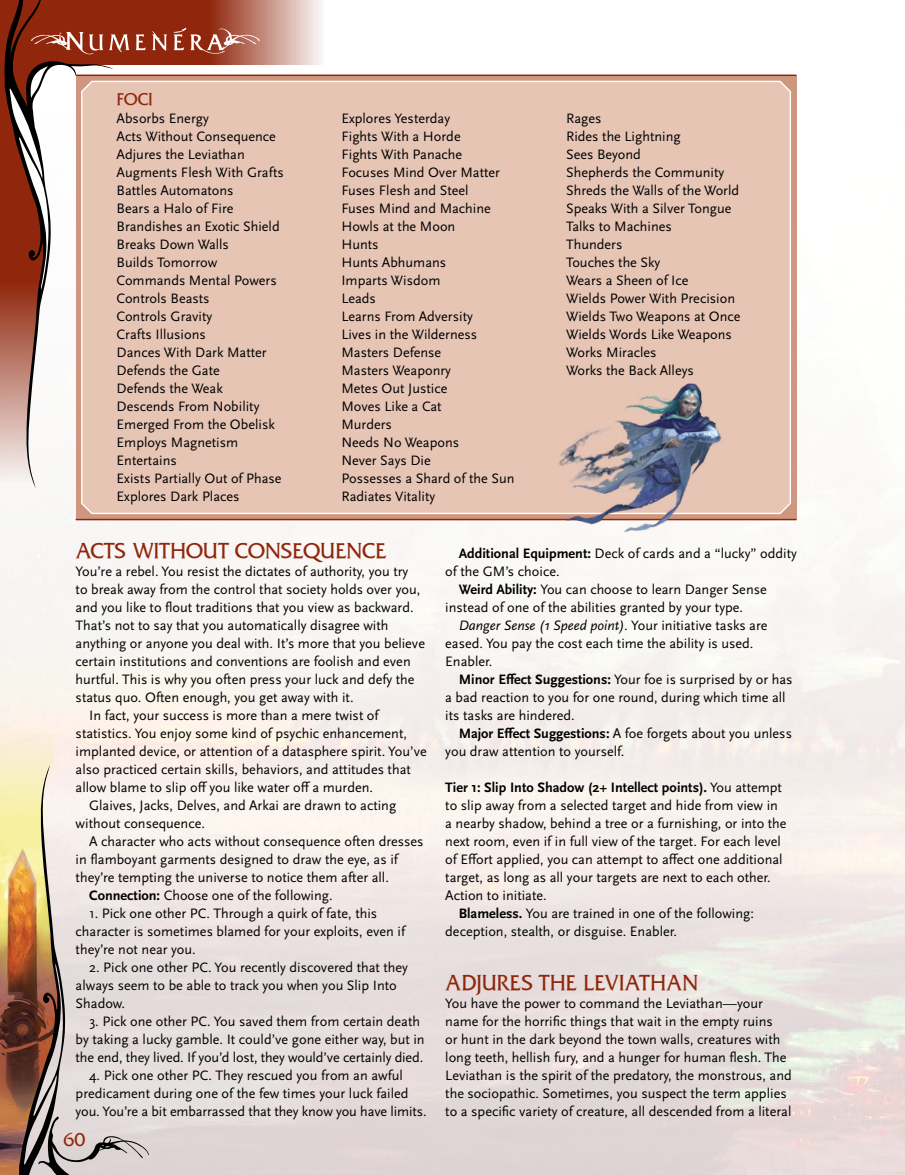
<style>
.page{position:relative;width:905px;height:1175px;background:#fff}
.page>*{position:absolute;margin:0;border:0;box-sizing:border-box;transform-origin:0 0}
.t1{font:22.5px "Septimus";letter-spacing:-.005em;color:#90270d}
.t2{font:19.5px "Septimus";color:#90270d}
.t3{font:18px "Septimus";color:#90270d}
.t4{font:14.25px/18px "Scala Sans OT";color:#000}
.t5{font:700 14.25px "Scala Sans OT";color:#000}
.t6{font:italic 14.25px "Scala Sans OT";color:#000}
.s1{font-weight:700}
.s2{font-style:normal}
.s3{font-weight:400}
</style>
<div class="page">
<img style="left:0;top:74px;width:904px;height:1100px">
<svg style="left:19px;top:764px;width:130px;height:410px;background:#cfbfb3"></svg>
<svg style="left:113px;top:0;width:208px;height:65px;background:#b16855"></svg>
<svg style="left:4px;top:0;width:109px;height:488px"></svg>
<svg style="left:109px;top:34px;width:21px;height:18px"></svg>
<svg style="left:136px;top:34px;width:10px;height:16px"></svg>
<svg style="left:152px;top:31px;width:15px;height:20px"></svg>
<svg style="left:0;top:0;width:103px;height:482px"></svg>
<svg style="left:173px;top:28px;width:87px;height:26px;background:#b06755"></svg>
<div style="left:76px;top:75px;width:720px;height:444px;background:#d09780"></div>
<svg style="left:81px;top:80px;width:710px;height:435px;background:#e7c8ba"></svg>
<hr style="left:76px;top:519px;width:720px;height:1px;background:#90270d">
<hr style="left:76px;top:75px;width:720px;height:1px;background:#90270d">
<img style="left:557px;top:377px;width:167px;height:161px">
<p class="t3" style="left:117px;top:91px;width:38px">FOCI</p>
<p class="t4" style="left:117px;top:109px;width:169px">Absorbs Energy<br>Acts Without Consequence<br>Adjures the Leviathan<br>Augments Flesh With Grafts<br>Battles Automatons<br>Bears a Halo of Fire<br>Brandishes an Exotic Shield<br>Breaks Down Walls<br>Builds Tomorrow<br>Commands Mental Powers<br>Controls Beasts<br>Controls Gravity<br>Crafts Illusions<br>Dances With Dark Matter<br>Defends the Gate<br>Defends the Weak<br>Descends From Nobility<br>Emerged From the Obelisk<br>Employs Magnetism<br>Entertains<br>Exists Partially Out of Phase<br>Explores Dark Places</p>
<p class="t4" style="left:341px;top:109px;width:175px">Explores Yesterday<br>Fights With a Horde<br>Fights With Panache<br>Focuses Mind Over Matter<br>Fuses Flesh and Steel<br>Fuses Mind and Machine<br>Howls at the Moon<br>Hunts<br>Hunts Abhumans<br>Imparts Wisdom<br>Leads<br>Learns From Adversity<br>Lives in the Wilderness<br>Masters Defense<br>Masters Weaponry<br>Metes Out Justice<br>Moves Like a Cat<br>Murders<br>Needs No Weapons<br>Never Says Die<br>Possesses a Shard of the Sun<br>Radiates Vitality</p>
<p class="t4" style="left:566px;top:109px;width:176px">Rages<br>Rides the Lightning<br>Sees Beyond<br>Shepherds the Community<br>Shreds the Walls of the World<br>Speaks With a Silver Tongue<br>Talks to Machines<br>Thunders<br>Touches the Sky<br>Wears a Sheen of Ice<br>Wields Power With Precision<br>Wields Two Weapons at Once<br>Wields Words Like Weapons<br>Works Miracles<br>Works the Back Alleys</p>
<h1 class="t1" style="left:76px;top:541px;width:312px">ACTS WITHOUT CONSEQUENCE</h1>
<p class="t4" style="left:76px;top:563px;width:334px">You’re a rebel. You resist the dictates of authority, you try</p>
<p class="t4" style="left:76px;top:581px;width:346px">to break away from the control that society holds over you,</p>
<p class="t4" style="left:76px;top:599px;width:339px">and you like to flout traditions that you view as backward.</p>
<p class="t4" style="left:76px;top:617px;width:314px">That’s not to say that you automatically disagree with</p>
<p class="t4" style="left:76px;top:635px;width:351px">anything or anyone you deal with. It’s more that you believe</p>
<p class="t4" style="left:76px;top:653px;width:336px">certain institutions and conventions are foolish and even</p>
<p class="t4" style="left:76px;top:671px;width:340px">hurtful. This is why you often press your luck and defy the</p>
<p class="t4" style="left:76px;top:689px;width:279px">status quo. Often enough, you get away with it.</p>
<p class="t4" style="left:89px;top:707px;width:291px">In fact, your success is more than a mere twist of</p>
<p class="t4" style="left:76px;top:725px;width:333px">statistics. You enjoy some kind of psychic enhancement,</p>
<p class="t4" style="left:76px;top:743px;width:352px">implanted device, or attention of a datasphere spirit. You’ve</p>
<p class="t4" style="left:76px;top:761px;width:337px">also practiced certain skills, behaviors, and attitudes that</p>
<p class="t4" style="left:76px;top:779px;width:299px">allow blame to slip off you like water off a murden.</p>
<p class="t4" style="left:89px;top:797px;width:308px">Glaives, Jacks, Delves, and Arkai are drawn to acting</p>
<p class="t4" style="left:76px;top:815px;width:131px">without consequence.</p>
<p class="t4" style="left:89px;top:833px;width:336px">A character who acts without consequence often dresses</p>
<p class="t4" style="left:76px;top:851px;width:324px">in flamboyant garments designed to draw the eye, as if</p>
<p class="t4" style="left:76px;top:869px;width:315px">they’re tempting the universe to notice them after all.</p>
<p class="t4" style="left:89px;top:887px;width:245px"><span class="s1">Connection:</span> Choose one of the following.</p>
<p class="t4" style="left:76px;top:905px;width:331px;text-indent:13px">1. Pick one other PC. Through a quirk of fate, this character is sometimes blamed for your exploits, even if they’re not near you.</p>
<p class="t4" style="left:76px;top:959px;width:334px;text-indent:13px">2. Pick one other PC. You recently discovered that they always seem to be able to track you when you Slip Into<br>Shadow.</p>
<p class="t4" style="left:76px;top:1013px;width:350px;text-indent:13px">3. Pick one other PC. You saved them from certain death by taking a lucky gamble. It could’ve gone either way, but in the end, they lived. If you’d lost, they would’ve certainly died.</p>
<p class="t4" style="left:76px;top:1067px;width:352px;text-indent:13px">4. Pick one other PC. They rescued you from an awful predicament during one of the few times your luck failed you. You’re a bit embarrassed that they know you have limits.</p>
<h2 class="t2" style="left:64px;top:1130px;width:23px">60</h2>
<p class="t4" style="left:459px;top:545px;width:339px"><span class="s1">Additional Equipment:</span> Deck of cards and a “lucky” oddity</p>
<p class="t4" style="left:445px;top:563px;width:116px">of the GM’s choice.</p>
<p class="t4" style="left:459px;top:581px;width:309px"><span class="s1">Weird Ability:</span> You can choose to learn Danger Sense</p>
<p class="t4" style="left:445px;top:599px;width:299px">instead of one of the abilities granted by your type.</p>
<p class="t6" style="left:459px;top:618px;width:310px">Danger Sense (1 Speed point). <span class="s2">Your initiative tasks are</span></p>
<p class="t4" style="left:445px;top:635px;width:310px">eased. You pay the cost each time the ability is used.</p>
<p class="t4" style="left:445px;top:653px;width:49px">Enabler.</p>
<p class="t4" style="left:459px;top:671px;width:335px"><span class="s1">Minor Effect Suggestions:</span> Your foe is surprised by or has</p>
<p class="t4" style="left:445px;top:689px;width:342px">a bad reaction to you for one round, during which time all</p>
<p class="t4" style="left:445px;top:707px;width:131px">its tasks are hindered.</p>
<p class="t4" style="left:459px;top:725px;width:335px"><span class="s1">Major Effect Suggestions:</span> A foe forgets about you unless</p>
<p class="t4" style="left:445px;top:743px;width:181px">you draw attention to yourself.</p>
<p class="t5" style="left:445px;top:779px;width:338px">Tier 1: Slip Into Shadow (2+ Intellect points). <span class="s3">You attempt</span></p>
<p class="t4" style="left:445px;top:797px;width:334px">to slip away from a selected target and hide from view in</p>
<p class="t4" style="left:445px;top:815px;width:343px">a nearby shadow, behind a tree or a furnishing, or into the</p>
<p class="t4" style="left:445px;top:833px;width:337px">next room, even if in full view of the target. For each level</p>
<p class="t4" style="left:445px;top:851px;width:339px">of Effort applied, you can attempt to affect one additional</p>
<p class="t4" style="left:445px;top:869px;width:327px">target, as long as all your targets are next to each other.</p>
<p class="t4" style="left:445px;top:887px;width:103px">Action to initiate.</p>
<p class="t4" style="left:459px;top:905px;width:297px"><span class="s1">Blameless.</span> You are trained in one of the following:</p>
<p class="t4" style="left:445px;top:923px;width:233px">deception, stealth, or disguise. Enabler.</p>
<h1 class="t1" style="left:445px;top:973px;width:254px">ADJURES THE LEVIATHAN</h1>
<p class="t4" style="left:445px;top:995px;width:348px">You have the power to command the Leviathan—your name for the horrific things that wait in the empty ruins<br>or hunt in the dark beyond the town walls, creatures with long teeth, hellish fury, and a hunger for human flesh. The Leviathan is the spirit of the predatory, the monstrous, and the sociopathic. Sometimes, you suspect the term applies to a specific variety of creature, all descended from a literal</p>
</div>
